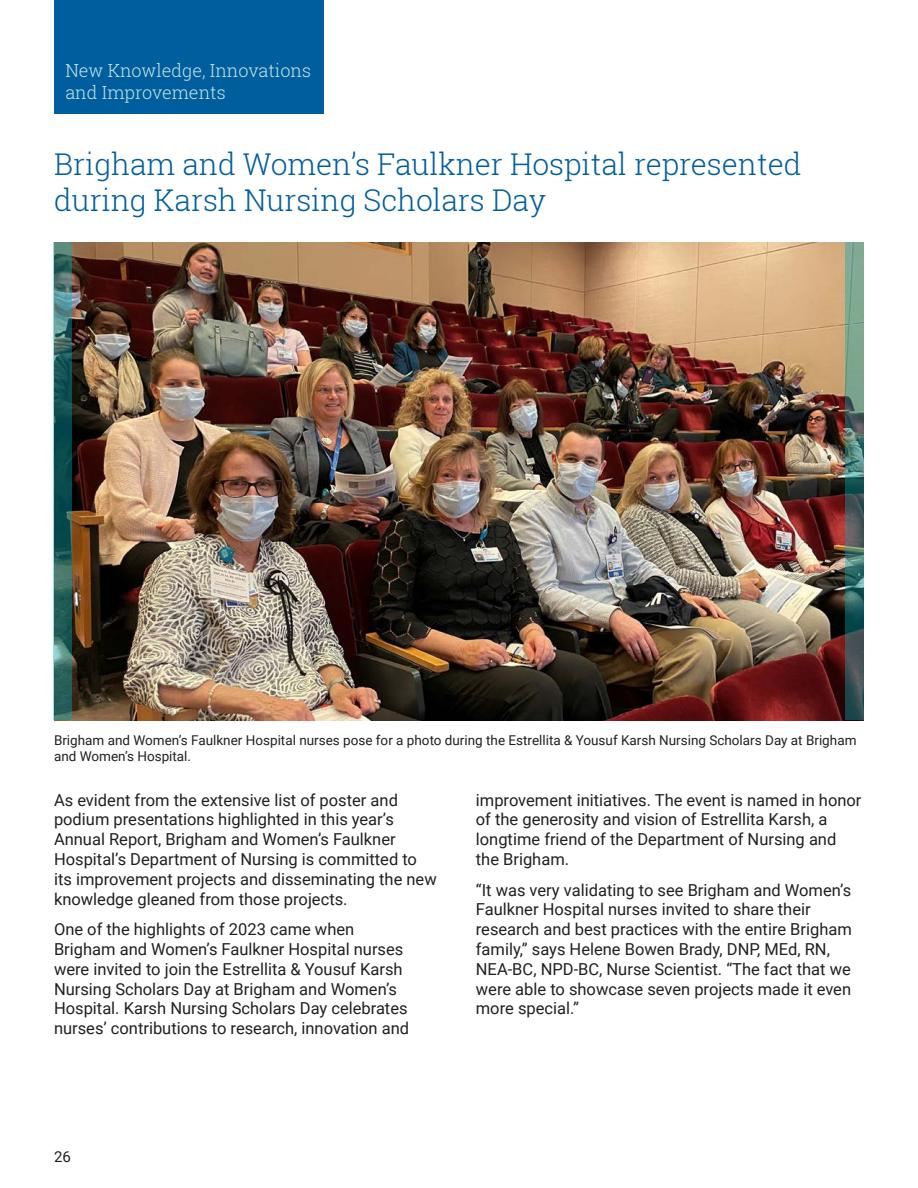
<style>
.page{position:relative;width:918px;height:1188px;background:#fff}
.page>*{position:absolute;margin:0;border:0;box-sizing:border-box;transform-origin:0 0}
.Headline{font:300 30px/36px "Roboto Slab";letter-spacing:-.005em;color:#005e9e}
.Body{font:300 18px/21.6px "Roboto Slab";color:#c1e5e5}
.Body-2{font:16.5px/19.8px "Roboto";color:#231f20}
.t1{font:15px "Roboto";color:#231f20}
.Body-3{font:13.5px/16.2px "Roboto";color:#231f20}
</style>
<div class="page">
<div style="left:54px;top:0;width:270px;height:114px;background:#005e9e"></div>
<img style="left:72px;top:242px;width:773px;height:478px">
<svg style="left:53px;top:242px;width:19px;height:478px;background:#2e6866"></svg>
<svg style="left:845px;top:242px;width:19px;height:478px;background:#537971"></svg>
<p class="Body" style="left:65px;top:59px;width:247px">New Knowledge, Innovations and Improvements</p>
<p class="Headline" style="left:54px;top:146px;width:749px">Brigham and Women’s Faulkner Hospital represented during Karsh Nursing Scholars Day</p>
<p class="Body-3" style="left:54px;top:731px;width:804px">Brigham and Women’s Faulkner Hospital nurses pose for a photo during the Estrellita &amp; Yousuf Karsh Nursing Scholars Day at Brigham and Women’s Hospital.</p>
<p class="Body-2" style="left:54px;top:789px;width:384px">As evident from the extensive list of poster and podium presentations highlighted in this year’s Annual Report, Brigham and Women’s Faulkner Hospital’s Department of Nursing is committed to its improvement projects and disseminating the new knowledge gleaned from those projects.</p>
<p class="Body-2" style="left:54px;top:919px;width:357px">One of the highlights of 2023 came when Brigham and Women’s Faulkner Hospital nurses were invited to join the Estrellita &amp; Yousuf Karsh Nursing Scholars Day at Brigham and Women’s Hospital. Karsh Nursing Scholars Day celebrates nurses’ contributions to research, innovation and</p>
<p class="Body-2" style="left:476px;top:789px;width:387px">improvement initiatives. The event is named in honor of the generosity and vision of Estrellita Karsh, a longtime friend of the Department of Nursing and the Brigham.</p>
<p class="Body-2" style="left:476px;top:879px;width:378px">“It was very validating to see Brigham and Women’s Faulkner Hospital nurses invited to share their research and best practices with the entire Brigham family,” says Helene Bowen Brady, DNP, MEd, RN, NEA-BC, NPD-BC, Nurse Scientist. “The fact that we were able to showcase seven projects made it even more special.”</p>
<p class="t1" style="left:54px;top:1146px;width:18px">26</p>
</div>
